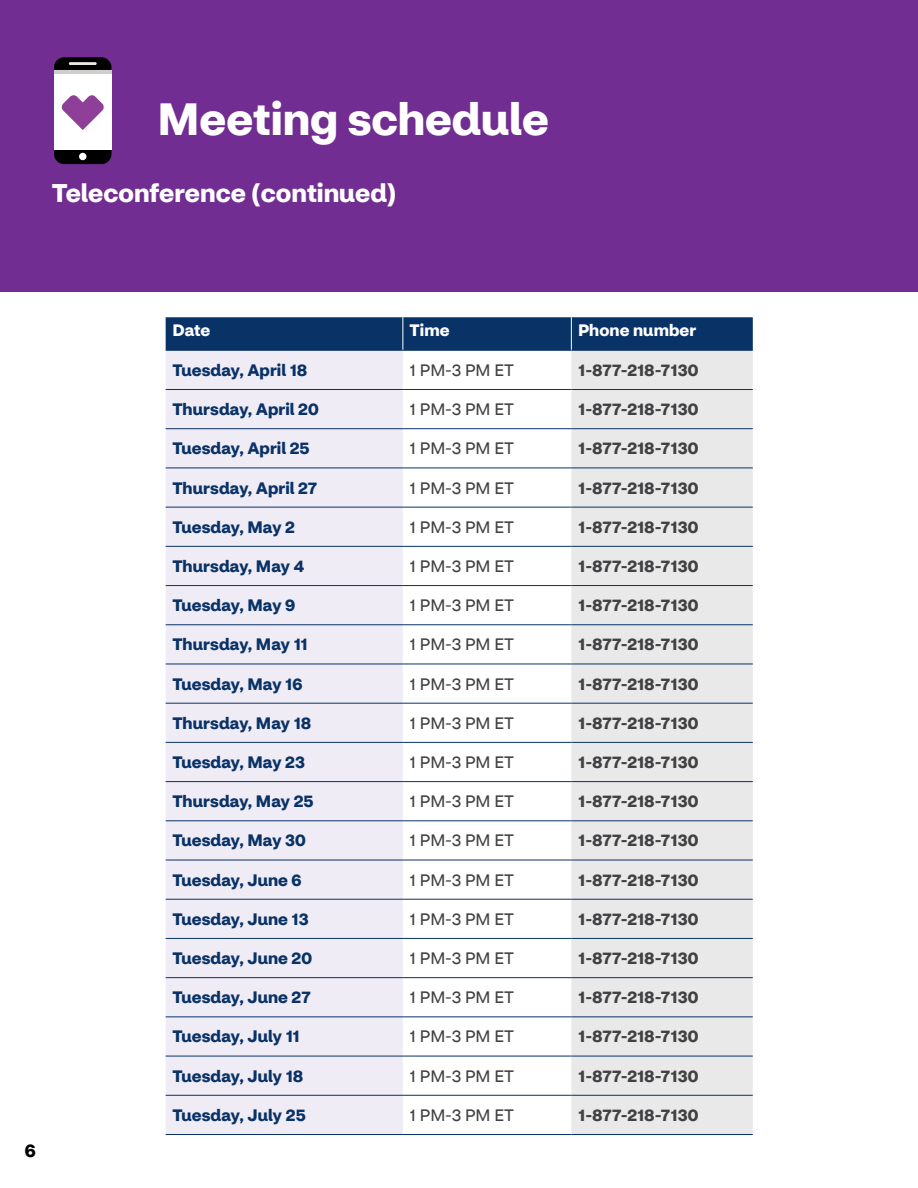
<style>
.page{position:relative;width:918px;height:1188px;background:#fff}
.page>*{position:absolute;margin:0;border:0;box-sizing:border-box;transform-origin:0 0}
.t1{font:700 45px "CVS Health Sans";color:#fff}
.t2{font:700 25.5px "CVS Health Sans";color:#fff}
.t3{font:700 18px "CVS Health Sans";color:#000}
.t4{font:700 16.5px "CVS Health Sans";letter-spacing:-.005em;color:#414042}
.t5{font:700 16.5px "CVS Health Sans";letter-spacing:.005em;color:#093266}
.t6{font:16.5px "CVS Health Sans";letter-spacing:-.015em;color:#414042}
.t7{font:700 16.5px "CVS Health Sans";letter-spacing:.005em;color:#fff}
</style>
<div class="page">
<div style="left:0;top:0;width:918px;height:291px;background:#712d91"></div>
<div style="left:166px;top:317px;width:587px;height:33px;background:#093266"></div>
<div style="left:166px;top:351px;width:237px;height:783px;background:#f0ecf5"></div>
<svg style="left:403px;top:429px;width:168px;height:666px"></svg>
<div style="left:571px;top:351px;width:182px;height:783px;background:#e9e9ea"></div>
<hr style="left:403px;top:317px;width:1px;height:33px;background:#fff">
<hr style="left:571px;top:317px;width:1px;height:33px;background:#fff">
<hr style="left:403px;top:585px;width:168px;height:1px;background:#093266">
<hr style="left:571px;top:585px;width:182px;height:1px;background:#093266">
<hr style="left:403px;top:624px;width:168px;height:1px;background:#093266">
<hr style="left:571px;top:624px;width:182px;height:1px;background:#093266">
<hr style="left:403px;top:664px;width:168px;height:1px;background:#093266">
<hr style="left:571px;top:664px;width:182px;height:1px;background:#093266">
<hr style="left:403px;top:703px;width:168px;height:1px;background:#093266">
<hr style="left:571px;top:703px;width:182px;height:1px;background:#093266">
<hr style="left:403px;top:742px;width:168px;height:1px;background:#093266">
<hr style="left:571px;top:742px;width:182px;height:1px;background:#093266">
<hr style="left:403px;top:781px;width:168px;height:1px;background:#093266">
<hr style="left:571px;top:781px;width:182px;height:1px;background:#093266">
<hr style="left:403px;top:820px;width:168px;height:1px;background:#093266">
<hr style="left:571px;top:820px;width:182px;height:1px;background:#093266">
<hr style="left:403px;top:860px;width:168px;height:1px;background:#093266">
<hr style="left:571px;top:860px;width:182px;height:1px;background:#093266">
<hr style="left:403px;top:899px;width:168px;height:1px;background:#093266">
<hr style="left:571px;top:899px;width:182px;height:1px;background:#093266">
<hr style="left:403px;top:938px;width:168px;height:1px;background:#093266">
<hr style="left:571px;top:938px;width:182px;height:1px;background:#093266">
<hr style="left:403px;top:977px;width:168px;height:1px;background:#093266">
<hr style="left:571px;top:977px;width:182px;height:1px;background:#093266">
<hr style="left:403px;top:1016px;width:168px;height:1px;background:#093266">
<hr style="left:571px;top:1016px;width:182px;height:1px;background:#093266">
<hr style="left:403px;top:1056px;width:168px;height:1px;background:#093266">
<hr style="left:571px;top:1056px;width:182px;height:1px;background:#093266">
<hr style="left:403px;top:1095px;width:168px;height:1px;background:#093266">
<hr style="left:571px;top:1095px;width:182px;height:1px;background:#093266">
<hr style="left:403px;top:1134px;width:168px;height:1px;background:#093266">
<hr style="left:571px;top:1134px;width:182px;height:1px;background:#093266">
<hr style="left:166px;top:585px;width:237px;height:1px;background:#093266">
<hr style="left:166px;top:624px;width:237px;height:1px;background:#093266">
<hr style="left:166px;top:664px;width:237px;height:1px;background:#093266">
<hr style="left:166px;top:703px;width:237px;height:1px;background:#093266">
<hr style="left:166px;top:742px;width:237px;height:1px;background:#093266">
<hr style="left:166px;top:781px;width:237px;height:1px;background:#093266">
<hr style="left:166px;top:820px;width:237px;height:1px;background:#093266">
<hr style="left:166px;top:860px;width:237px;height:1px;background:#093266">
<hr style="left:166px;top:899px;width:237px;height:1px;background:#093266">
<hr style="left:166px;top:938px;width:237px;height:1px;background:#093266">
<hr style="left:166px;top:977px;width:237px;height:1px;background:#093266">
<hr style="left:166px;top:1016px;width:237px;height:1px;background:#093266">
<hr style="left:166px;top:1056px;width:237px;height:1px;background:#093266">
<hr style="left:166px;top:1095px;width:237px;height:1px;background:#093266">
<hr style="left:166px;top:1134px;width:237px;height:1px;background:#093266">
<hr style="left:166px;top:350px;width:237px;height:1px;background:#093266">
<hr style="left:403px;top:350px;width:168px;height:1px;background:#093266">
<hr style="left:571px;top:350px;width:182px;height:1px;background:#093266">
<hr style="left:166px;top:389px;width:237px;height:1px;background:#093266">
<hr style="left:403px;top:389px;width:168px;height:1px;background:#093266">
<hr style="left:571px;top:389px;width:182px;height:1px;background:#093266">
<hr style="left:166px;top:428px;width:237px;height:1px;background:#093266">
<hr style="left:403px;top:428px;width:168px;height:1px;background:#093266">
<hr style="left:571px;top:428px;width:182px;height:1px;background:#093266">
<hr style="left:166px;top:468px;width:237px;height:1px;background:#093266">
<hr style="left:403px;top:468px;width:168px;height:1px;background:#093266">
<hr style="left:571px;top:468px;width:182px;height:1px;background:#093266">
<hr style="left:166px;top:507px;width:237px;height:1px;background:#093266">
<hr style="left:403px;top:507px;width:168px;height:1px;background:#093266">
<hr style="left:571px;top:507px;width:182px;height:1px;background:#093266">
<hr style="left:166px;top:546px;width:237px;height:1px;background:#093266">
<hr style="left:403px;top:546px;width:168px;height:1px;background:#093266">
<hr style="left:571px;top:546px;width:182px;height:1px;background:#093266">
<svg style="left:54px;top:57px;width:58px;height:107px;background:#b2a5b4"></svg>
<hr style="left:54px;top:70px;width:58px;height:3px;background:#cececd">
<hr style="left:69px;top:62px;width:28px;height:3px;background:#e9e9e8">
<h1 class="t1" style="left:158px;top:91px;width:393px">Meeting schedule</h1>
<h2 class="t2" style="left:52px;top:177px;width:346px">Teleconference (continued)</h2>
<p class="t3" style="left:25px;top:1140px;width:13px">6</p>
<p class="t7" style="left:172px;top:320px;width:39px">Date</p>
<p class="t7" style="left:410px;top:320px;width:42px">Time</p>
<p class="t7" style="left:578px;top:320px;width:120px">Phone number</p>
<p class="t5" style="left:172px;top:360px;width:136px">Tuesday, April 18</p>
<p class="t6" style="left:410px;top:360px;width:106px">1 PM-3 PM ET</p>
<p class="t4" style="left:578px;top:360px;width:122px">1-877-218-7130</p>
<p class="t5" style="left:172px;top:399px;width:148px">Thursday, April 20</p>
<p class="t6" style="left:410px;top:399px;width:106px">1 PM-3 PM ET</p>
<p class="t4" style="left:578px;top:399px;width:122px">1-877-218-7130</p>
<p class="t5" style="left:172px;top:438px;width:139px">Tuesday, April 25</p>
<p class="t6" style="left:410px;top:439px;width:106px">1 PM-3 PM ET</p>
<p class="t4" style="left:578px;top:438px;width:122px">1-877-218-7130</p>
<p class="t5" style="left:172px;top:477px;width:147px">Thursday, April 27</p>
<p class="t6" style="left:410px;top:478px;width:106px">1 PM-3 PM ET</p>
<p class="t4" style="left:578px;top:477px;width:122px">1-877-218-7130</p>
<p class="t5" style="left:172px;top:517px;width:124px">Tuesday, May 2</p>
<p class="t6" style="left:410px;top:517px;width:106px">1 PM-3 PM ET</p>
<p class="t4" style="left:578px;top:517px;width:122px">1-877-218-7130</p>
<p class="t5" style="left:172px;top:556px;width:133px">Thursday, May 4</p>
<p class="t6" style="left:410px;top:556px;width:106px">1 PM-3 PM ET</p>
<p class="t4" style="left:578px;top:556px;width:122px">1-877-218-7130</p>
<p class="t5" style="left:172px;top:595px;width:124px">Tuesday, May 9</p>
<p class="t6" style="left:410px;top:595px;width:106px">1 PM-3 PM ET</p>
<p class="t4" style="left:578px;top:595px;width:122px">1-877-218-7130</p>
<p class="t5" style="left:172px;top:634px;width:137px">Thursday, May 11</p>
<p class="t6" style="left:410px;top:635px;width:106px">1 PM-3 PM ET</p>
<p class="t4" style="left:578px;top:634px;width:122px">1-877-218-7130</p>
<p class="t5" style="left:172px;top:673px;width:132px">Tuesday, May 16</p>
<p class="t6" style="left:410px;top:674px;width:106px">1 PM-3 PM ET</p>
<p class="t4" style="left:578px;top:673px;width:122px">1-877-218-7130</p>
<p class="t5" style="left:172px;top:713px;width:140px">Thursday, May 18</p>
<p class="t6" style="left:410px;top:713px;width:106px">1 PM-3 PM ET</p>
<p class="t4" style="left:578px;top:713px;width:122px">1-877-218-7130</p>
<p class="t5" style="left:172px;top:752px;width:134px">Tuesday, May 23</p>
<p class="t6" style="left:410px;top:752px;width:106px">1 PM-3 PM ET</p>
<p class="t4" style="left:578px;top:752px;width:122px">1-877-218-7130</p>
<p class="t5" style="left:172px;top:791px;width:143px">Thursday, May 25</p>
<p class="t6" style="left:410px;top:791px;width:106px">1 PM-3 PM ET</p>
<p class="t4" style="left:578px;top:791px;width:122px">1-877-218-7130</p>
<p class="t5" style="left:172px;top:830px;width:135px">Tuesday, May 30</p>
<p class="t6" style="left:410px;top:831px;width:106px">1 PM-3 PM ET</p>
<p class="t4" style="left:578px;top:830px;width:122px">1-877-218-7130</p>
<p class="t5" style="left:172px;top:869px;width:131px">Tuesday, June 6</p>
<p class="t6" style="left:410px;top:870px;width:106px">1 PM-3 PM ET</p>
<p class="t4" style="left:578px;top:869px;width:122px">1-877-218-7130</p>
<p class="t5" style="left:172px;top:909px;width:138px">Tuesday, June 13</p>
<p class="t6" style="left:410px;top:909px;width:106px">1 PM-3 PM ET</p>
<p class="t4" style="left:578px;top:909px;width:122px">1-877-218-7130</p>
<p class="t5" style="left:172px;top:948px;width:141px">Tuesday, June 20</p>
<p class="t6" style="left:410px;top:948px;width:106px">1 PM-3 PM ET</p>
<p class="t4" style="left:578px;top:948px;width:122px">1-877-218-7130</p>
<p class="t5" style="left:172px;top:987px;width:140px">Tuesday, June 27</p>
<p class="t6" style="left:410px;top:987px;width:106px">1 PM-3 PM ET</p>
<p class="t4" style="left:578px;top:987px;width:122px">1-877-218-7130</p>
<p class="t5" style="left:172px;top:1026px;width:129px">Tuesday, July 11</p>
<p class="t6" style="left:410px;top:1027px;width:106px">1 PM-3 PM ET</p>
<p class="t4" style="left:578px;top:1026px;width:122px">1-877-218-7130</p>
<p class="t5" style="left:172px;top:1065px;width:132px">Tuesday, July 18</p>
<p class="t6" style="left:410px;top:1066px;width:106px">1 PM-3 PM ET</p>
<p class="t4" style="left:578px;top:1065px;width:122px">1-877-218-7130</p>
<p class="t5" style="left:172px;top:1105px;width:135px">Tuesday, July 25</p>
<p class="t6" style="left:410px;top:1105px;width:106px">1 PM-3 PM ET</p>
<p class="t4" style="left:578px;top:1105px;width:122px">1-877-218-7130</p>
</div>
